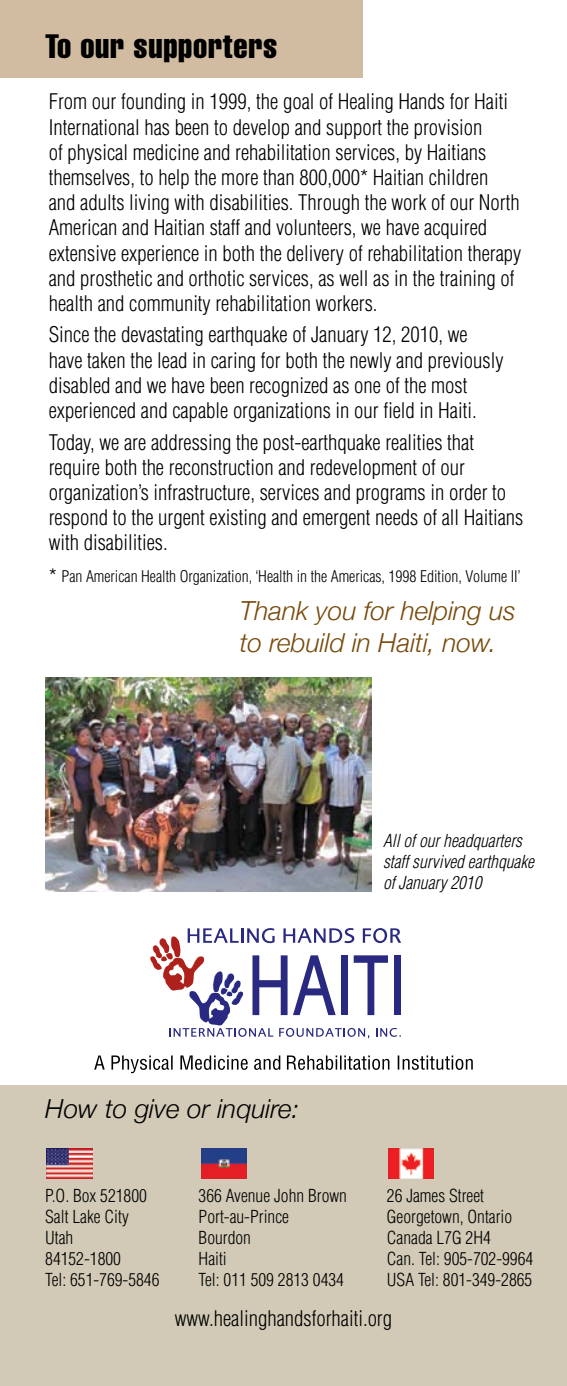
<style>
.page{position:relative;width:567px;height:1386px;background:#fff}
.page>*{position:absolute;margin:0;border:0;box-sizing:border-box;transform-origin:0 0}
.t1{font:extra-condensed 33.25px "Helvetica";letter-spacing:.02em;color:#000}
.t2{font:italic 300 26.25px/31.5px "Helvetica Neue";color:#774a0a}
.t3{font:italic 300 26.25px "Helvetica Neue";color:#000}
.t4{font:300 condensed 21px/25.2px "Helvetica";color:#000}
.t5{font:300 condensed 17.5px/21px "Helvetica";color:#000}
.t6{font:italic 300 condensed 17.5px/21px "Helvetica";color:#000}
.t7{font:300 condensed 15.75px "Helvetica";color:#000}
.s1{font-size:21px}
</style>
<div class="page">
<div style="left:0;top:0;width:362px;height:77px;background:#d1bca2"></div>
<div style="left:0;top:1086px;width:567px;height:300px;background:#d2cab6"></div>
<svg style="left:150px;top:928px;width:251px;height:110px"></svg>
<img style="left:388px;top:1149px;width:45px;height:29px">
<img style="left:202px;top:1149px;width:45px;height:29px">
<img style="left:47px;top:1149px;width:46px;height:30px">
<svg style="left:287px;top:1055px;width:186px;height:15px"></svg>
<svg style="left:94px;top:1055px;width:186px;height:18px"></svg>
<img style="left:45px;top:678px;width:327px;height:214px">
<h1 class="t1" style="left:45px;top:25px;width:234px">To our supporters</h1>
<p class="t4" style="left:49px;top:89px;width:474px">From our founding in 1999, the goal of Healing Hands for Haiti International has been to develop and support the provision<br>of physical medicine and rehabilitation services, by Haitians themselves, to help the more than 800,000* Haitian children<br>and adults living with disabilities. Through the work of our North American and Haitian staff and volunteers, we have acquired extensive experience in both the delivery of rehabilitation therapy and prosthetic and orthotic services, as well as in the training of health and community rehabilitation workers.</p>
<p class="t4" style="left:49px;top:322px;width:456px">Since the devastating earthquake of January 12, 2010, we have taken the lead in caring for both the newly and previously disabled and we have been recognized as one of the most experienced and capable organizations in our field in Haiti.</p>
<p class="t4" style="left:49px;top:429px;width:476px">Today, we are addressing the post-earthquake realities that require both the reconstruction and redevelopment of our organization’s infrastructure, services and programs in order to respond to the urgent existing and emergent needs of all Haitians with disabilities.</p>
<p class="t7" style="left:49px;top:566px;width:473px"><span class="s1">*</span> Pan American Health Organization, ‘Health in the Americas, 1998 Edition, Volume II’</p>
<p class="t2" style="left:240px;top:595px;width:278px">Thank you for helping us to rebuild in Haiti, now.</p>
<p class="t3" style="left:45px;top:1094px;width:255px">How to give or inquire:</p>
<p class="t6" style="left:383px;top:830px;width:152px">All of our headquarters staff survived earthquake of January 2010</p>
<p class="t5" style="left:45px;top:1185px;width:116px">P.O. Box 521800<br>Salt Lake City<br>Utah<br>84152-1800<br>Tel: 651-769-5846</p>
<p class="t5" style="left:199px;top:1185px;width:150px">366 Avenue John Brown<br>Port-au-Prince<br>Bourdon<br>Haiti<br>Tel: 011 509 2813 0434</p>
<p class="t5" style="left:387px;top:1185px;width:148px">26 James Street<br>Georgetown, Ontario<br>Canada L7G 2H4<br>Can. Tel: 905-702-9964<br>USA Tel: 801-349-2865</p>
<p class="t4" style="left:175px;top:1306px;width:219px">www.healinghandsforhaiti.org</p>
</div>
